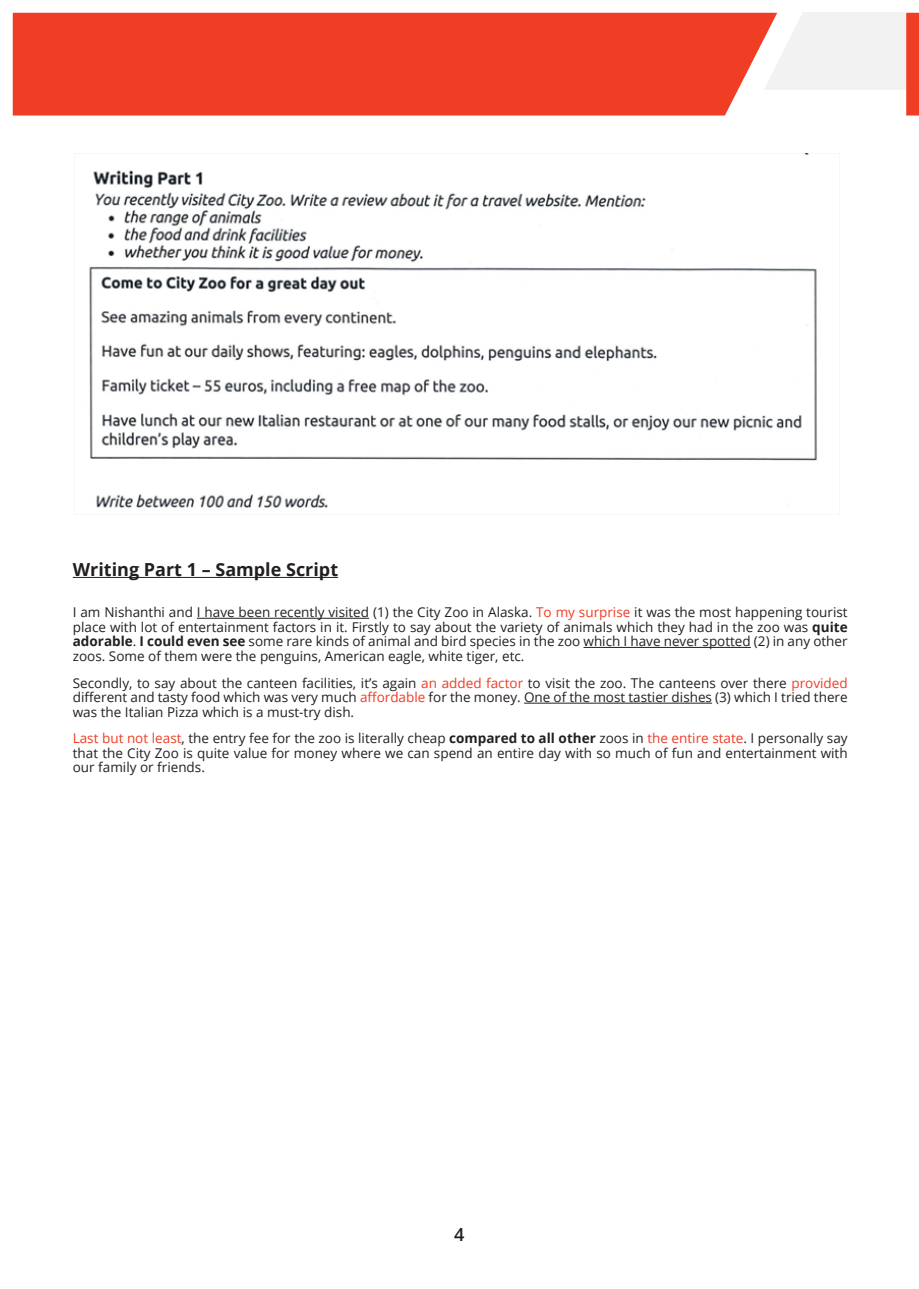
<style>
.page{position:relative;width:919px;height:1289px;background:#fff}
.page>*{position:absolute;margin:0;border:0;box-sizing:border-box;transform-origin:0 0}
.Normal_wrd_1{font:700 18px "Open Sans";color:#231f20}
.t1{font:600 18px "Open Sans";color:#231f20}
.Normal_wrd_1-2{font:13.5px/14.5px "Open Sans";color:#231f20;text-align:justify}
.s1{color:#ef3c23}
.s2{font-weight:700}
</style>
<div class="page">
<div style="left:13px;top:13px;width:750px;height:102px;background:#ef3e24"></div>
<svg style="left:763px;top:13px;width:155px;height:102px"></svg>
<hr style="left:73px;top:577px;width:265px;height:1px;background:#231f20">
<hr style="left:197px;top:618px;width:172px;height:1px;background:#231f20">
<hr style="left:583px;top:647px;width:167px;height:1px;background:#231f20">
<hr style="left:524px;top:702px;width:188px;height:1px;background:#231f20">
<img style="left:74px;top:153px;width:766px;height:362px">
<p class="Normal_wrd_1" style="left:73px;top:557px;width:267px">Writing Part 1 – Sample Script</p>
<p class="Normal_wrd_1-2" style="left:73px;top:604px;width:776px">I am Nishanthi and I have been recently visited (1) the City Zoo in Alaska. <span class="s1">To my surprise</span> it was the most happening tourist place with lot of entertainment factors in it. Firstly to say about the variety of animals which they had in the zoo was <span class="s2">quite adorable</span>. <span class="s2">I could even see</span> some rare kinds of animal and bird species in the zoo which I have never spotted (2) in any other zoos. Some of them were the penguins, American eagle, white tiger, etc.</p>
<p class="Normal_wrd_1-2" style="left:73px;top:675px;width:776px">Secondly, to say about the canteen facilities, it’s again <span class="s1">an added factor</span> to visit the zoo. The canteens over there <span class="s1">provided </span>different and tasty food which was very much <span class="s1">affordable</span> for the money. One of the most tastier dishes (3) which I tried there was the Italian Pizza which is a must-try dish.</p>
<p class="Normal_wrd_1-2" style="left:73px;top:730px;width:776px"><span class="s1">Last but not least</span>, the entry fee for the zoo is literally cheap <span class="s2">compared to all other</span> zoos in <span class="s1">the entire state</span>. I personally say that the City Zoo is quite value for money where we can spend an entire day with so much of fun and entertainment with our family or friends.</p>
<h1 class="t1" style="left:454px;top:1221px;width:12px">4</h1>
</div>
